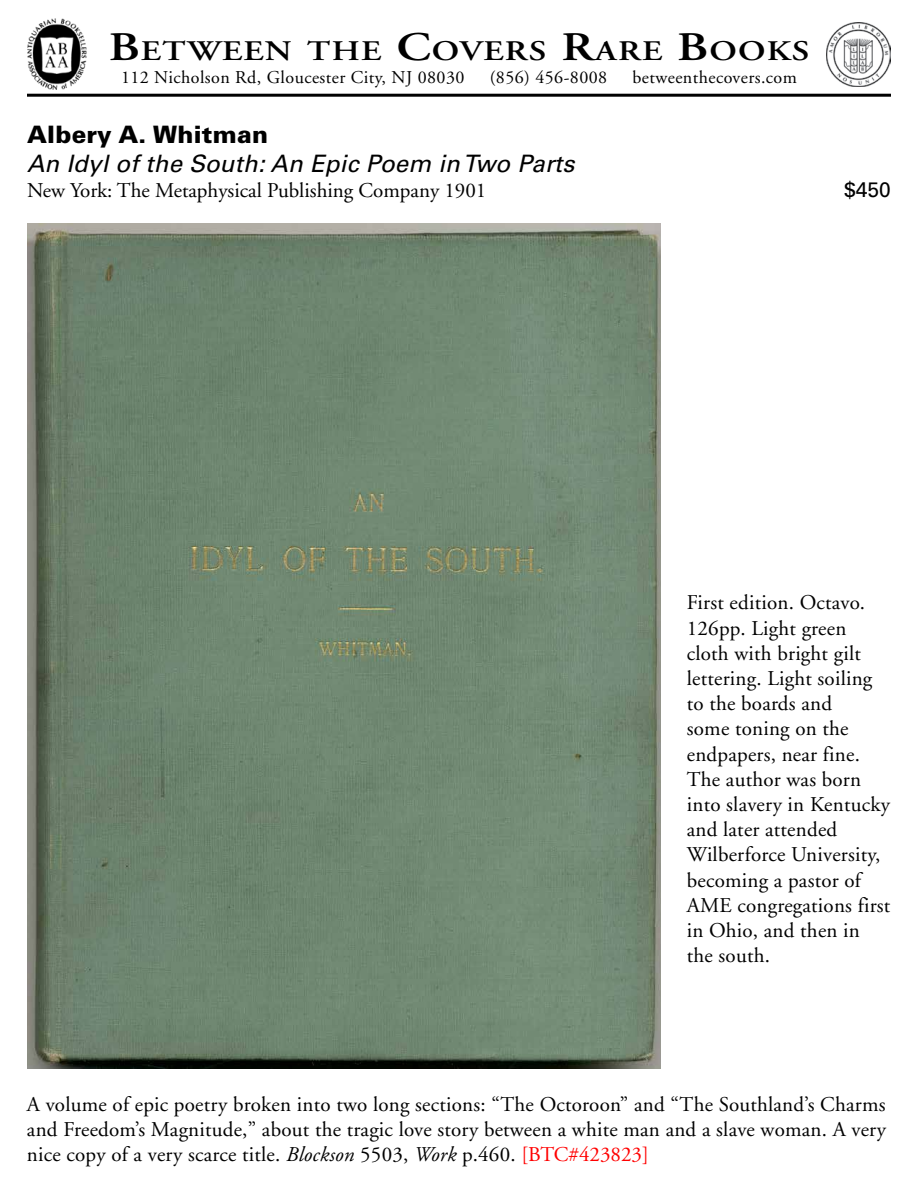
<style>
.page{position:relative;width:918px;height:1188px;background:#fff}
.page>*{position:absolute;margin:0;border:0;box-sizing:border-box;transform-origin:0 0}
.t1{font:600 28.35px "Adobe Garamond";letter-spacing:.035em;color:#000;scale:1.22 1}
.t2{font:italic 24px "Univers";letter-spacing:.01em;color:#000}
.t3{font:900 24px "Univers";letter-spacing:.01em;color:#000}
.t4{font:21px/25.2px "Adobe Garamond";letter-spacing:.01em;color:#000}
.t5{font:21px "Univers";color:#000}
.t6{font:18px "Adobe Garamond";letter-spacing:.025em;color:#000}
.s1{font-size:40.5px}
.s2{font-style:italic}
.s3{color:#f00}
</style>
<div class="page">
<img style="left:826px;top:22px;width:65px;height:65px">
<img style="left:27px;top:19px;width:60px;height:71px">
<hr style="left:27px;top:94px;width:864px;height:3px;background:#000">
<img style="left:27px;top:224px;width:634px;height:844px">
<h1 class="t1" style="left:109px;top:35px;width:576px"><span class="s1">B</span>ETWEEN THE <span class="s1">C</span>OVERS <span class="s1">R</span>ARE <span class="s1">B</span>OOKS</h1>
<p class="t6" style="left:121px;top:67px;width:345px">112 Nicholson Rd, Gloucester City, NJ 08030</p>
<p class="t6" style="left:490px;top:67px;width:119px">(856) 456-8008</p>
<p class="t6" style="left:633px;top:67px;width:166px">betweenthecovers.com</p>
<p class="t3" style="left:27px;top:119px;width:243px">Albery A. Whitman</p>
<p class="t2" style="left:27px;top:149px;width:549px">An Idyl of the South: An Epic Poem in Two Parts</p>
<p class="t4" style="left:27px;top:178px;width:461px">New York: The Metaphysical Publishing Company 1901</p>
<p class="t5" style="left:844px;top:177px;width:48px">$450</p>
<p class="t4" style="left:687px;top:591px;width:205px">First edition. Octavo.<br>126pp. Light green cloth with bright gilt lettering. Light soiling to the boards and<br>some toning on the endpapers, near fine.<br>The author was born into slavery in Kentucky and later attended<br>Wilberforce University, becoming a pastor of<br>AME congregations first in Ohio, and then in the south.</p>
<p class="t4" style="left:27px;top:1092px;width:861px;text-align:justify">A volume of epic poetry broken into two long sections: “The Octoroon” and “The Southland’s Charms and Freedom’s Magnitude,” about the tragic love story between a white man and a slave woman. A very nice copy of a very scarce title. <span class="s2">Blockson</span> 5503, <span class="s2">Work</span> p.460. <span class="s3">[BTC#423823]</span></p>
</div>
